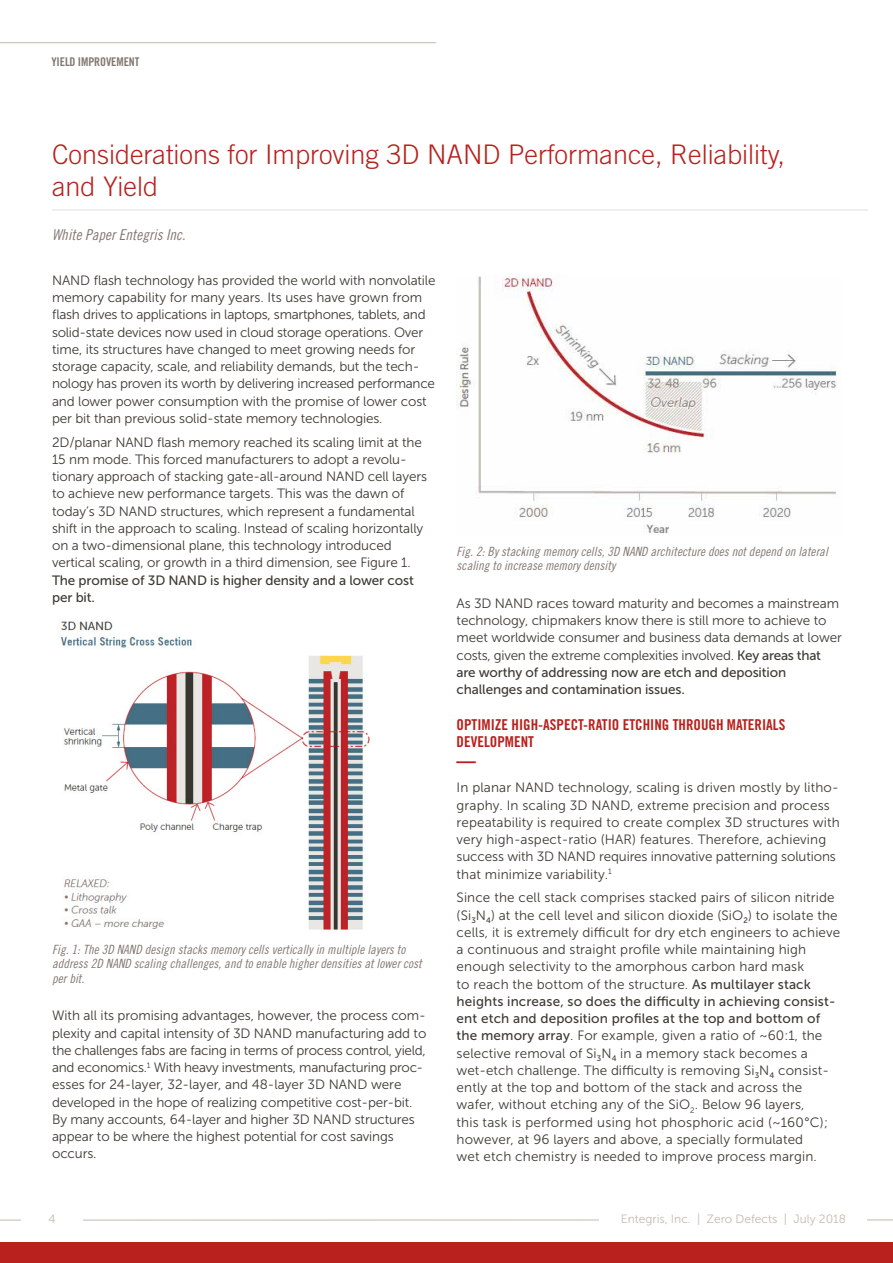
<style>
.page{position:relative;width:893px;height:1263px;background:#fff}
.page>*{position:absolute;margin:0;border:0;box-sizing:border-box;transform-origin:0 0}
.t1{font:300 27px/32.4px "Trade Gothic LT Std";color:#b8211d}
.t2{font:700 expanded 20.25px "Trade Gothic LT Std";color:#b8211d;scale:.96 1}
.t3{font:15px/17.2px "Trade Gothic LT Std Bd Cn 20";color:#b8211d}
.t4{font:15px "Trade Gothic LT Std Cn 18 Obl";letter-spacing:.005em;color:#847872}
.t5{font:13.5px/17.2px "Museo Sans 300";letter-spacing:-.01em;color:#3e3933}
.t6{font:13.5px/17.2px "Museo Sans 300";letter-spacing:.01em;color:#3e3933}
.t7{font:13.5px/17.2px "Museo Sans 500";letter-spacing:-.01em;color:#3e3933}
.t8{font:13.5px/17.2px "Museo Sans 500";letter-spacing:.01em;color:#3e3933}
.t9{font:12.75px/14.5px "Trade Gothic LT Std Cn 18 Obl";letter-spacing:.005em;color:#847872}
.t10{font:12px "Museo Sans 300";color:#c6b9af}
.t11{font:12px "Trade Gothic LT Std Bd Cn 20";letter-spacing:-.01em;color:#847872}
.s1{font-family:"Museo Sans 500"}
</style>
<div class="page">
<hr style="left:0;top:1220px;width:893px;height:1px;background:#c6b9af">
<div style="left:21px;top:1209px;width:62px;height:19px;background:#fff"></div>
<div style="left:600px;top:1209px;width:267px;height:19px;background:#fff"></div>
<div style="left:0;top:1243px;width:893px;height:20px;background:#b8211d"></div>
<img style="left:59px;top:621px;width:311px;height:309px">
<hr style="left:52px;top:209px;width:816px;height:2px;background:#ece8e6">
<img style="left:457px;top:275px;width:381px;height:259px">
<hr style="left:0;top:42px;width:436px;height:1px;background:#c6b9af">
<p class="t11" style="left:51px;top:55px;width:90px">YIELD IMPROVEMENT</p>
<h1 class="t1" style="left:52px;top:138px;width:735px">Considerations for Improving 3D NAND Performance, Reliability, and Yield</h1>
<p class="t4" style="left:52px;top:225px;width:135px">White Paper Entegris Inc.</p>
<p class="t5" style="left:52px;top:272px;width:385px">NAND flash technology has provided the world with nonvolatile memory capability for many years. Its uses have grown from flash drives to applications in laptops, smartphones, tablets, and solid-state devices now used in cloud storage operations. Over time, its structures have changed to meet growing needs for storage capacity, scale, and reliability demands, but the tech&shy;nology has proven its worth by delivering increased performance and lower power consumption with the promise of lower cost per bit than previous solid-state memory technologies.</p>
<p class="t5" style="left:52px;top:433px;width:376px">2D/planar NAND flash memory reached its scaling limit at the 15 nm mode. This forced manufacturers to adopt a revolu&shy;tionary approach of stacking gate-all-around NAND cell layers to achieve new performance targets. This was the dawn of today’s 3D NAND structures, which represent a fundamental shift in the approach to scaling. Instead of scaling horizontally on a two-dimensional plane, this technology introduced vertical scaling, or growth in a third dimension, see Figure 1.</p>
<p class="t7" style="left:52px;top:571px;width:363px">The promise of 3D NAND is higher density and a lower cost per bit.</p>
<p class="t9" style="left:52px;top:942px;width:371px">Fig. 1: The 3D NAND design stacks memory cells vertically in multiple layers to address 2D NAND scaling challenges, and to enable higher densities at lower cost per bit.</p>
<p class="t5" style="left:52px;top:1007px;width:376px">With all its promising advantages, however, the process com&shy;plexity and capital intensity of 3D NAND manufacturing add to the challenges fabs are facing in terms of process control, yield, and economics.<sup>1</sup> With heavy investments, manufacturing proc&shy;esses for 24-layer, 32-layer, and 48-layer 3D NAND were developed in the hope of realizing competitive cost-per-bit.<br>By many accounts, 64-layer and higher 3D NAND structures appear to be where the highest potential for cost savings occurs.</p>
<p class="t9" style="left:457px;top:544px;width:373px">Fig. 2: By stacking memory cells, 3D NAND architecture does not depend on lateral scaling to increase memory density</p>
<p class="t5" style="left:457px;top:595px;width:387px">As 3D NAND races toward maturity and becomes a mainstream technology, chipmakers know there is still more to achieve to meet worldwide consumer and business data demands at lower costs, given the extreme complexities involved. <span class="s1">Key areas that</span></p>
<p class="t7" style="left:457px;top:664px;width:331px">are worthy of addressing now are etch and deposition challenges and contamination issues.</p>
<p class="t3" style="left:457px;top:716px;width:330px">OPTIMIZE HIGH-ASPECT-RATIO ETCHING THROUGH MATERIALS<br>DEVELOPMENT</p>
<h2 class="t2" style="left:457px;top:748px;width:22px">—</h2>
<p class="t6" style="left:457px;top:779px;width:385px">In planar NAND technology, scaling is driven mostly by litho&shy;graphy. In scaling 3D NAND, extreme precision and process repeatability is required to create complex 3D structures with very high-aspect-ratio (HAR) features. Therefore, achieving success with 3D NAND requires innovative patterning solutions that minimize variability.<sup>1</sup></p>
<p class="t6" style="left:457px;top:889px;width:385px">Since the cell stack comprises stacked pairs of silicon nitride (Si<sub>3</sub>N<sub>4</sub>) at the cell level and silicon dioxide (SiO<sub>2</sub>) to isolate the cells, it is extremely difficult for dry etch engineers to achieve a continuous and straight profile while maintaining high enough selectivity to the amorphous carbon hard mask<br>to reach the bottom of the structure. <span class="s1">As multilayer stack</span></p>
<p class="t8" style="left:457px;top:993px;width:380px">heights increase, so does the difficulty in achieving consist&shy;ent etch and deposition profiles at the top and bottom of</p>
<p class="t6" style="left:457px;top:1027px;width:374px"><span class="s1">the memory array</span>. For example, given a ratio of ~60:1, the selective removal of Si<sub>3</sub>N<sub>4</sub> in a memory stack becomes a wet-etch challenge. The difficulty is removing Si<sub>3</sub>N<sub>4</sub> consist&shy;ently at the top and bottom of the stack and across the wafer, without etching any of the SiO<sub>2</sub>. Below 96 layers, this task is performed using hot phosphoric acid (~160°C); however, at 96 layers and above, a specially formulated wet etch chemistry is needed to improve process margin.</p>
<p class="t10" style="left:48px;top:1212px;width:9px">4</p>
<p class="t10" style="left:621px;top:1212px;width:227px">Entegris, Inc. | Zero Defects | July 2018</p>
</div>
